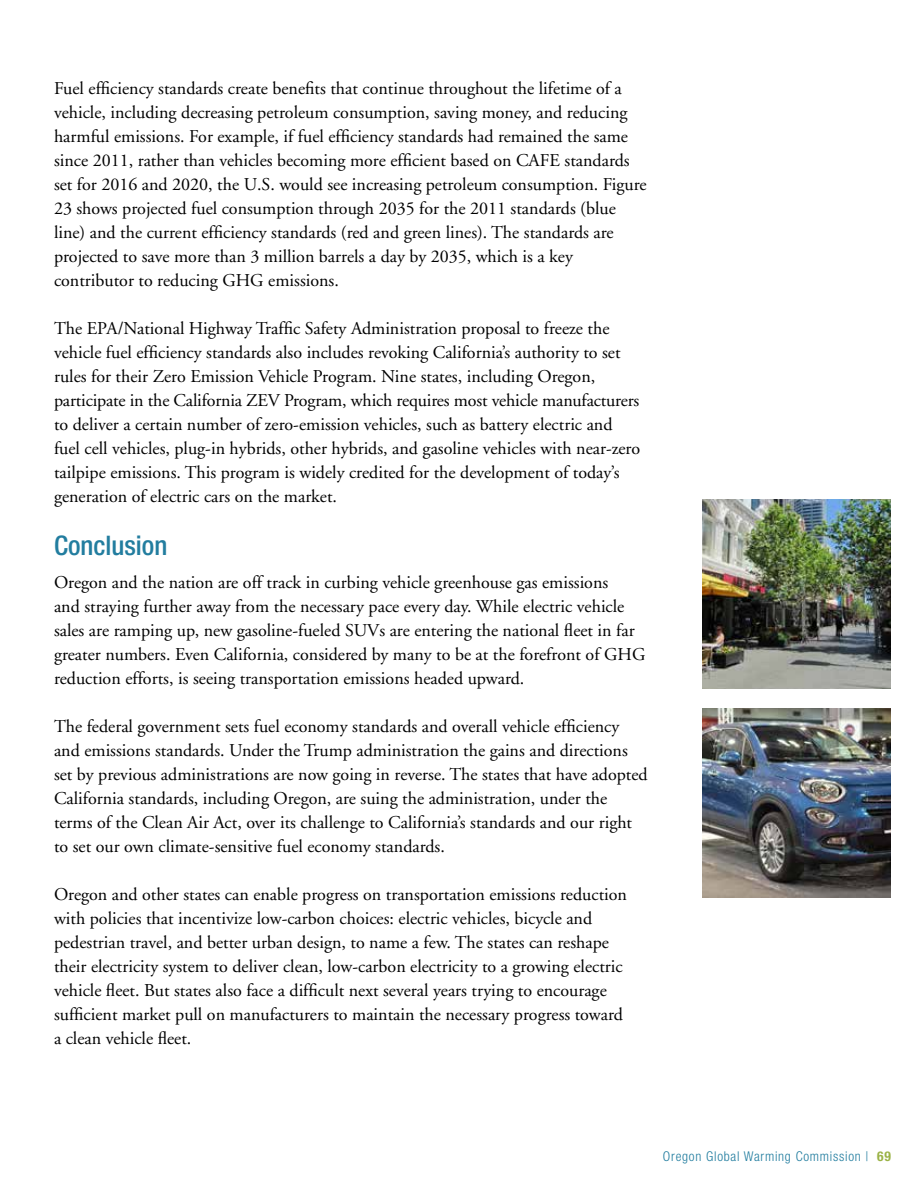
<style>
.page{position:relative;width:918px;height:1188px;background:#fff}
.page>*{position:absolute;margin:0;border:0;box-sizing:border-box;transform-origin:0 0}
.t1{font:500 condensed 27px "Helvetica Neue LT Pro";color:#227d9f}
.t2{font:18px/24px "Adobe Garamond";color:#000}
.t3{font:300 condensed 13.5px "Helvetica Neue LT Pro";letter-spacing:.055em;color:#227d9f}
.s1{font-weight:700;color:#9bb347}
</style>
<div class="page">
<img style="left:702px;top:499px;width:189px;height:189px">
<img style="left:702px;top:708px;width:189px;height:189px">
<p class="t2" style="left:54px;top:77px;width:594px">Fuel efficiency standards create benefits that continue throughout the lifetime of a vehicle, including decreasing petroleum consumption, saving money, and reducing harmful emissions. For example, if fuel efficiency standards had remained the same since 2011, rather than vehicles becoming more efficient based on CAFE standards set for 2016 and 2020, the U.S. would see increasing petroleum consumption. Figure 23 shows projected fuel consumption through 2035 for the 2011 standards (blue line) and the current efficiency standards (red and green lines). The standards are projected to save more than 3 million barrels a day by 2035, which is a key contributor to reducing GHG emissions.</p>
<p class="t2" style="left:54px;top:317px;width:588px">The EPA/National Highway Traffic Safety Administration proposal to freeze the vehicle fuel efficiency standards also includes revoking California’s authority to set rules for their Zero Emission Vehicle Program. Nine states, including Oregon, participate in the California ZEV Program, which requires most vehicle manufacturers to deliver a certain number of zero-emission vehicles, such as battery electric and fuel cell vehicles, plug-in hybrids, other hybrids, and gasoline vehicles with near-zero tailpipe emissions. This program is widely credited for the development of today’s generation of electric cars on the market.</p>
<h1 class="t1" style="left:54px;top:529px;width:115px">Conclusion</h1>
<p class="t2" style="left:54px;top:570px;width:593px">Oregon and the nation are off track in curbing vehicle greenhouse gas emissions<br>and straying further away from the necessary pace every day. While electric vehicle sales are ramping up, new gasoline-fueled SUVs are entering the national fleet in far greater numbers. Even California, considered by many to be at the forefront of GHG reduction efforts, is seeing transportation emissions headed upward.</p>
<p class="t2" style="left:54px;top:714px;width:595px">The federal government sets fuel economy standards and overall vehicle efficiency and emissions standards. Under the Trump administration the gains and directions set by previous administrations are now going in reverse. The states that have adopted California standards, including Oregon, are suing the administration, under the terms of the Clean Air Act, over its challenge to California’s standards and our right to set our own climate-sensitive fuel economy standards.</p>
<p class="t2" style="left:54px;top:882px;width:575px">Oregon and other states can enable progress on transportation emissions reduction with policies that incentivize low-carbon choices: electric vehicles, bicycle and pedestrian travel, and better urban design, to name a few. The states can reshape their electricity system to deliver clean, low-carbon electricity to a growing electric vehicle fleet. But states also face a difficult next several years trying to encourage sufficient market pull on manufacturers to maintain the necessary progress toward a clean vehicle fleet.</p>
<p class="t3" style="left:663px;top:1149px;width:230px">Oregon Global Warming Commission | <span class="s1">69</span></p>
</div>
